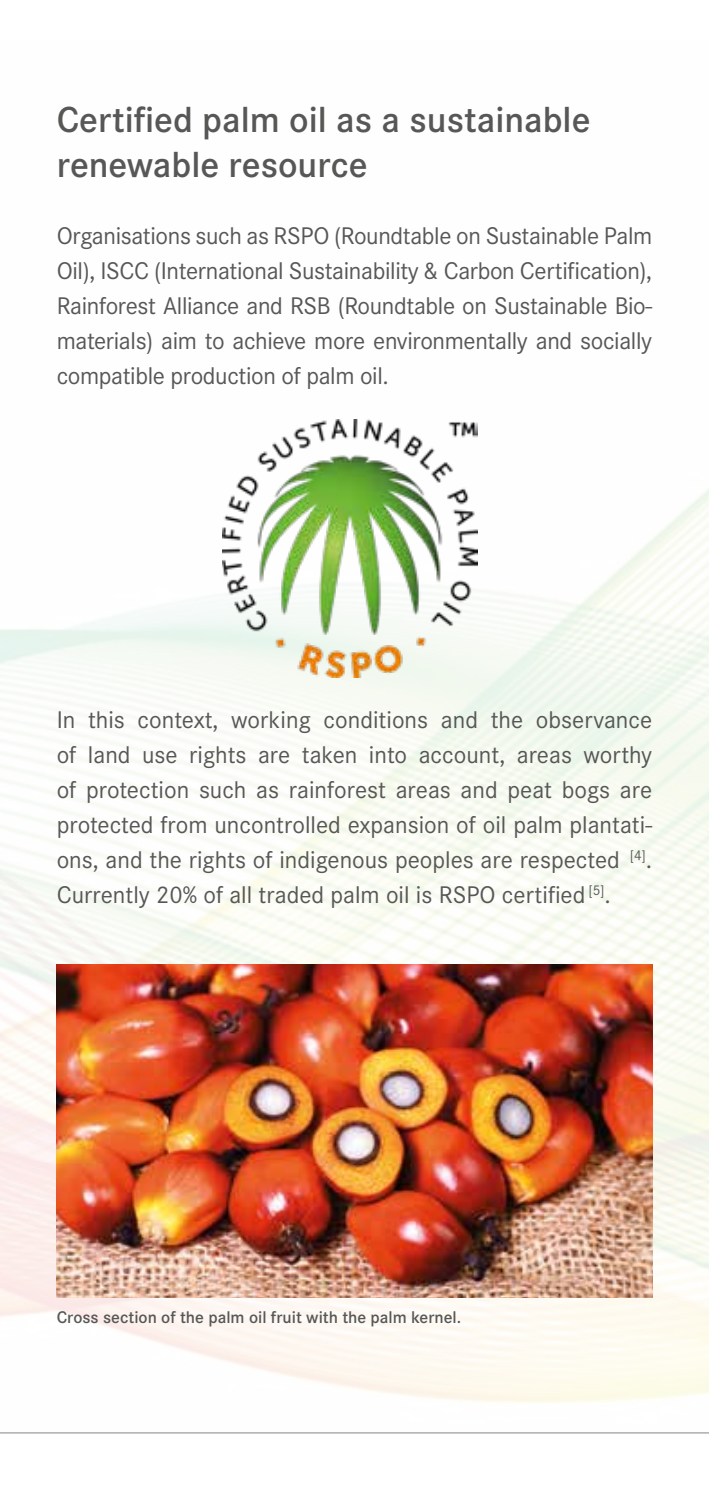
<style>
.page{position:relative;width:709px;height:1489px;background:#fff}
.page>*{position:absolute;margin:0;border:0;box-sizing:border-box;transform-origin:0 0}
.t1{font:600 37.5px/45px "Corporate S";color:#575756}
.t2{font:25px/35px "Corporate S";letter-spacing:-.01em;color:#575756;text-align:justify}
.t3{font:600 17.5px "Corporate S";color:#575756}
</style>
<div class="page">
<img style="left:0;top:419px;width:709px;height:1015px">
<hr style="left:0;top:1431px;width:709px;height:2px;background:#9d9d9c">
<img style="left:223px;top:420px;width:254px;height:257px">
<img style="left:57px;top:964px;width:595px;height:333px">
<h1 class="t1" style="left:57px;top:95px;width:535px">Certified palm oil as a sustainable renewable resource</h1>
<p class="t2" style="left:57px;top:217px;width:597px">Organisations such as RSPO (Roundtable on Sustainable Palm Oil), ISCC (International Sustainability &amp; Carbon Certification), Rainforest Alliance and RSB (Roundtable on Sustainable Bio&shy;materials) aim to achieve more environmentally and socially compatible production of palm oil.</p>
<p class="t2" style="left:57px;top:701px;width:597px">In this context, working conditions and the observance of land use rights are taken into account, areas worthy of protection such as rainforest areas and peat bogs are protected from uncontrolled expansion of oil palm plantati&shy;ons, and the rights of indigenous peoples are respected <sup>[4]</sup>.<br>Currently 20% of all traded palm oil is RSPO certified <sup>[5]</sup>.</p>
<p class="t3" style="left:57px;top:1305px;width:406px">Cross section of the palm oil fruit with the palm kernel.</p>
</div>
